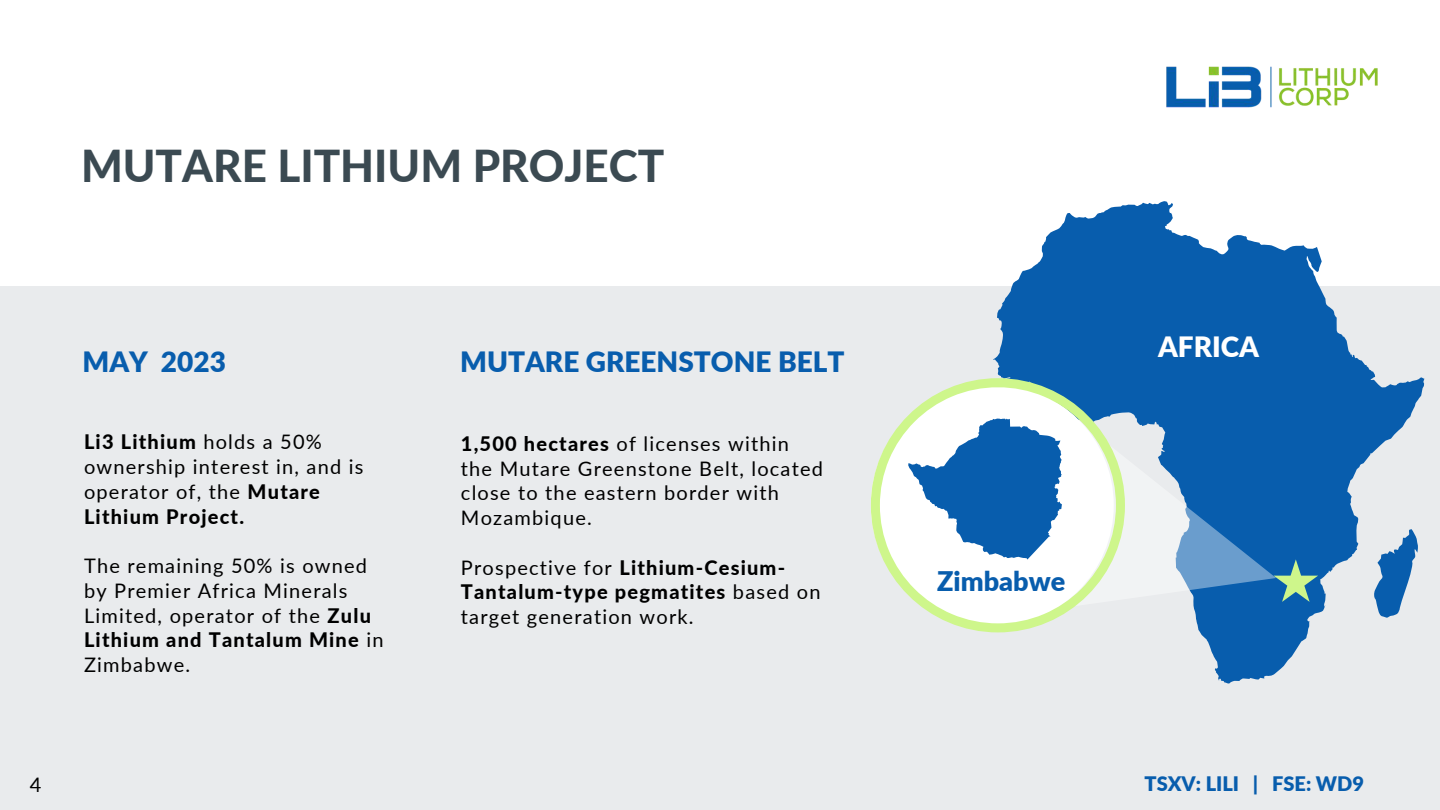
<style>
.page{position:relative;width:1440px;height:810px;background:#fff}
.page>*{position:absolute;margin:0;border:0;box-sizing:border-box;transform-origin:0 0}
.t1{font:800 44px "Lato";color:#3b4a52}
.t2{font:900 28px "Lato";color:#085dad}
.t3{font:900 28px "Lato";color:#fff}
.t4{font:900 27px "Lato";color:#085dad}
.t5{font:20px/24.8px "Lato";letter-spacing:.06em;color:#000}
.t6{font:900 20px "Lato";color:#085dad}
.s1{font-weight:800}
</style>
<div class="page">
<div style="left:0;top:286px;width:1440px;height:524px;background:#e9ebed"></div>
<svg style="left:993px;top:201px;width:431px;height:426px;fill:#085dad"></svg>
<svg style="left:1309px;top:559px;width:9px;height:43px"></svg>
<svg style="left:989px;top:381px;width:320px;height:303px;fill:#085dad"></svg>
<svg style="left:871px;top:378px;width:254px;height:254px;fill:#fdfefd"></svg>
<svg style="left:908px;top:419px;width:154px;height:141px"></svg>
<img style="left:1166px;top:66px;width:212px;height:42px">
<h1 class="t1" style="left:81px;top:138px;width:585px">MUTARE LITHIUM PROJECT</h1>
<h2 class="t2" style="left:82px;top:344px;width:145px">MAY 2023</h2>
<p class="t5" style="left:84px;top:429px;width:281px"><span class="s1">Li3 Lithium</span> holds a 50% ownership interest in, and is operator of, the <span class="s1">Mutare<br>Lithium Project.</span></p>
<p class="t5" style="left:84px;top:553px;width:301px">The remaining 50% is owned by Premier Africa Minerals<br>Limited, operator of the <span class="s1">Zulu<br>Lithium and Tantalum Mine</span> in<br>Zimbabwe.</p>
<h2 class="t2" style="left:460px;top:344px;width:386px">MUTARE GREENSTONE BELT</h2>
<p class="t5" style="left:461px;top:431px;width:364px"><span class="s1">1,500 hectares</span> of licenses within the Mutare Greenstone Belt, located close to the eastern border with<br>Mozambique.</p>
<p class="t5" style="left:461px;top:554px;width:361px">Prospective for <span class="s1">Lithium-Cesium-<br>Tantalum-type pegmatites</span> based on target generation work.</p>
<h3 class="t4" style="left:937px;top:564px;width:130px">Zimbabwe</h3>
<h2 class="t3" style="left:1158px;top:329px;width:103px">AFRICA</h2>
<p class="t5" style="left:30px;top:772px;width:13px">4</p>
<p class="t6" style="left:1145px;top:771px;width:221px">TSXV: LILI | FSE: WD9</p>
</div>
